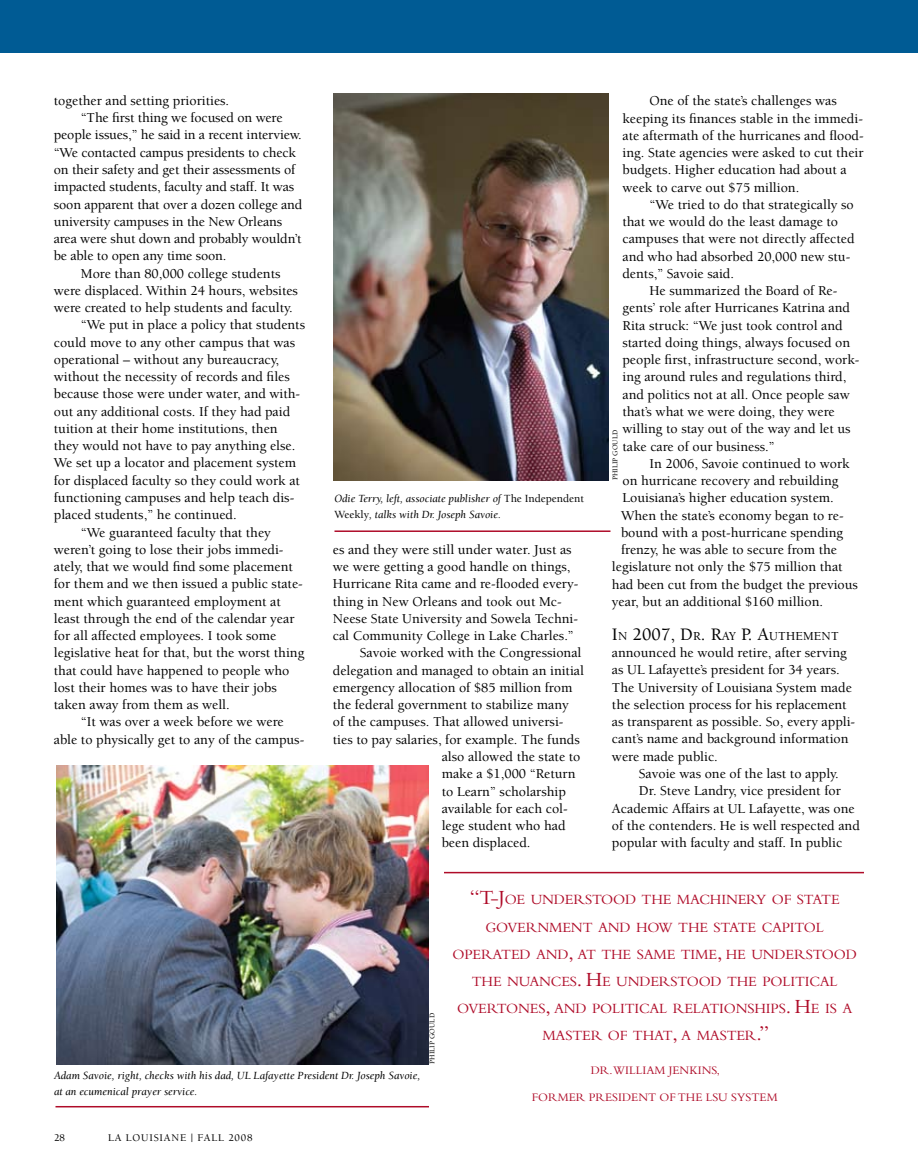
<style>
.page{position:relative;width:918px;height:1175px;background:#fff}
.page>*{position:absolute;margin:0;border:0;box-sizing:border-box;transform-origin:0 0}
.t1{font:500 18px "Berkeley";color:#000}
.t2{font:14.7px/27px "Bembo";letter-spacing:-.015em;color:#af0c29;text-align:center}
.t3{font:500 13.95px/17.2px "Berkeley";color:#000}
.t4{font:12px "Bembo";color:#af0c29}
.t5{font:italic 11.25px/15.8px "Berkeley";color:#000}
.t6{font:500 10.5px "Berkeley";letter-spacing:.08em;color:#000}
.t7{font:500 7.5px "Berkeley";color:#000}
.s1{font-weight:500;font-style:normal}
.s2{font-size:12.6px}
.s3{font-size:21px}
</style>
<div class="page">
<div style="left:0;top:0;width:918px;height:53px;background:#005b94"></div>
<hr style="left:56px;top:1106px;width:373px;height:1px;background:#af0c29">
<hr style="left:444px;top:872px;width:420px;height:1px;background:#af0c29">
<hr style="left:334px;top:530px;width:276px;height:2px;background:#af0c29">
<img style="left:334px;top:93px;width:275px;height:387px">
<img style="left:56px;top:765px;width:372px;height:299px">
<p class="t3" style="left:54px;top:92px;width:177px">together and setting priorities.</p>
<p class="t3" style="left:81px;top:109px;width:203px">“The first thing we focused on were</p>
<p class="t3" style="left:54px;top:127px;width:249px">people issues,” he said in a recent interview.</p>
<p class="t3" style="left:54px;top:144px;width:244px">“We contacted campus presidents to check</p>
<p class="t3" style="left:54px;top:161px;width:243px">on their safety and get their assessments of</p>
<p class="t3" style="left:54px;top:178px;width:242px">impacted students, faculty and staff. It was</p>
<p class="t3" style="left:54px;top:196px;width:250px">soon apparent that over a dozen college and</p>
<p class="t3" style="left:54px;top:213px;width:230px">university campuses in the New Orleans</p>
<p class="t3" style="left:54px;top:230px;width:249px">area were shut down and probably wouldn’t</p>
<p class="t3" style="left:54px;top:247px;width:174px">be able to open any time soon.</p>
<p class="t3" style="left:81px;top:265px;width:201px">More than 80,000 college students</p>
<p class="t3" style="left:54px;top:282px;width:246px">were displaced. Within 24 hours, websites</p>
<p class="t3" style="left:54px;top:299px;width:240px">were created to help students and faculty.</p>
<p class="t3" style="left:81px;top:317px;width:226px">“We put in place a policy that students</p>
<p class="t3" style="left:54px;top:334px;width:243px">could move to any other campus that was</p>
<p class="t3" style="left:54px;top:351px;width:227px">operational – without any bureaucracy,</p>
<p class="t3" style="left:54px;top:368px;width:238px">without the necessity of records and files</p>
<p class="t3" style="left:54px;top:386px;width:248px">because those were under water, and with-</p>
<p class="t3" style="left:54px;top:403px;width:238px">out any additional costs. If they had paid</p>
<p class="t3" style="left:54px;top:420px;width:225px">tuition at their home institutions, then</p>
<p class="t3" style="left:54px;top:437px;width:243px">they would not have to pay anything else.</p>
<p class="t3" style="left:54px;top:455px;width:244px">We set up a locator and placement system</p>
<p class="t3" style="left:54px;top:472px;width:248px">for displaced faculty so they could work at</p>
<p class="t3" style="left:54px;top:489px;width:242px">functioning campuses and help teach dis-</p>
<p class="t3" style="left:54px;top:506px;width:184px">placed students,” he continued.</p>
<p class="t3" style="left:81px;top:524px;width:192px">“We guaranteed faculty that they</p>
<p class="t3" style="left:54px;top:541px;width:231px">weren’t going to lose their jobs immedi-</p>
<p class="t3" style="left:54px;top:558px;width:240px">ately, that we would find some placement</p>
<p class="t3" style="left:54px;top:575px;width:251px">for them and we then issued a public state-</p>
<p class="t3" style="left:54px;top:593px;width:229px">ment which guaranteed employment at</p>
<p class="t3" style="left:54px;top:610px;width:242px">least through the end of the calendar year</p>
<p class="t3" style="left:54px;top:627px;width:224px">for all affected employees. I took some</p>
<p class="t3" style="left:54px;top:644px;width:252px">legislative heat for that, but the worst thing</p>
<p class="t3" style="left:54px;top:662px;width:237px">that could have happened to people who</p>
<p class="t3" style="left:54px;top:679px;width:224px">lost their homes was to have their jobs</p>
<p class="t3" style="left:54px;top:696px;width:177px">taken away from them as well.</p>
<p class="t3" style="left:81px;top:713px;width:204px">“It was over a week before we were</p>
<p class="t3" style="left:54px;top:731px;width:252px">able to physically get to any of the campus-</p>
<p class="t5" style="left:334px;top:491px;width:251px">Odie Terry, left, associate publisher of <span class="s1">The Independent<br>Weekly</span>, talks with Dr. Joseph Savoie.</p>
<p class="t3" style="left:333px;top:541px;width:240px">es and they were still under water. Just as</p>
<p class="t3" style="left:333px;top:558px;width:239px">we were getting a good handle on things,</p>
<p class="t3" style="left:333px;top:575px;width:247px">Hurricane Rita came and re-flooded every-</p>
<p class="t3" style="left:333px;top:593px;width:230px">thing in New Orleans and took out Mc-</p>
<p class="t3" style="left:333px;top:610px;width:247px">Neese State University and Sowela Techni-</p>
<p class="t3" style="left:333px;top:627px;width:243px">cal Community College in Lake Charles.”</p>
<p class="t3" style="left:360px;top:644px;width:223px">Savoie worked with the Congressional</p>
<p class="t3" style="left:333px;top:662px;width:253px">delegation and managed to obtain an initial</p>
<p class="t3" style="left:333px;top:679px;width:241px">emergency allocation of $85 million from</p>
<p class="t3" style="left:333px;top:696px;width:238px">the federal government to stabilize many</p>
<p class="t3" style="left:333px;top:713px;width:232px">of the campuses. That allowed universi-</p>
<p class="t3" style="left:333px;top:731px;width:248px">ties to pay salaries, for example. The funds</p>
<p class="t3" style="left:442px;top:748px;width:140px">also allowed the state to</p>
<p class="t3" style="left:442px;top:765px;width:135px">make a $1,000 “Return</p>
<p class="t3" style="left:442px;top:782px;width:126px">to Learn” scholarship</p>
<p class="t3" style="left:442px;top:800px;width:128px">available for each col-</p>
<p class="t3" style="left:442px;top:817px;width:125px">lege student who had</p>
<p class="t3" style="left:442px;top:834px;width:90px">been displaced.</p>
<p class="t3" style="left:623px;top:93px;width:243px;text-indent:27px">One of the state’s challenges was keeping its finances stable in the immedi&shy;ate aftermath of the hurricanes and flood&shy;ing. State agencies were asked to cut their budgets. Higher education had about a week to carve out $75 million.</p>
<p class="t3" style="left:623px;top:196px;width:233px;text-indent:27px">“We tried to do that strategically so that we would do the least damage to campuses that were not directly affected and who had absorbed 20,000 new stu&shy;dents,” Savoie said.</p>
<p class="t3" style="left:623px;top:282px;width:239px;text-indent:27px">He summarized the Board of Re&shy;gents’ role after Hurricanes Katrina and Rita struck: “We just took control and started doing things, always focused on people first, infrastructure second, work&shy;ing around rules and regulations third, and politics not at all. Once people saw that’s what we were doing, they were willing to stay out of the way and let us take care of our business.”</p>
<p class="t3" style="left:650px;top:455px;width:202px">In 2006, Savoie continued to work</p>
<p class="t3" style="left:623px;top:472px;width:217px">on hurricane recovery and rebuilding</p>
<p class="t3" style="left:623px;top:489px;width:213px">Louisiana’s higher education system.</p>
<p class="t3" style="left:621px;top:507px;width:224px">When the state’s economy began to re-</p>
<p class="t3" style="left:621px;top:524px;width:224px">bound with a post-hurricane spending</p>
<p class="t3" style="left:621px;top:541px;width:218px">frenzy, he was able to secure from the</p>
<p class="t3" style="left:612px;top:558px;width:232px">legislature not only the $75 million that</p>
<p class="t3" style="left:612px;top:576px;width:248px">had been cut from the budget the previous</p>
<p class="t3" style="left:612px;top:593px;width:213px">year, but an additional $160 million.</p>
<p class="t1" style="left:612px;top:624px;width:228px">I<span class="s2">N</span> 2007, D<span class="s2">R</span>. R<span class="s2">AY</span> P. A<span class="s2">UTHEMENT</span></p>
<p class="t3" style="left:612px;top:644px;width:245px">announced he would retire, after serving as UL Lafayette’s president for 34 years.<br>The University of Louisiana System made the selection process for his replacement as transparent as possible. So, every appli&shy;cant’s name and background information were made public.</p>
<p class="t3" style="left:639px;top:765px;width:201px">Savoie was one of the last to apply.</p>
<p class="t3" style="left:639px;top:782px;width:203px">Dr. Steve Landry, vice president for</p>
<p class="t3" style="left:612px;top:799px;width:244px">Academic Affairs at UL Lafayette, was one</p>
<p class="t3" style="left:612px;top:817px;width:249px">of the contenders. He is well respected and</p>
<p class="t3" style="left:612px;top:834px;width:232px">popular with faculty and staff. In public</p>
<p class="t7" style="left:611px;top:480px;width:51px;rotate:-90deg">Philip Gould</p>
<p class="t5" style="left:54px;top:1067px;width:368px">Adam Savoie, right, checks with his dad, UL Lafayette President Dr. Joseph Savoie, at an ecumenical prayer service.</p>
<p class="t7" style="left:428px;top:1063px;width:51px;rotate:-90deg">Philip Gould</p>
<p class="t6" style="left:54px;top:1131px;width:13px">28</p>
<p class="t6" style="left:108px;top:1131px;width:146px">LA LOUISIANE | FALL 2008</p>
<p class="t2" style="left:453px;top:886px;width:406px"><span class="s3">“T-J</span>OE UNDERSTOOD THE MACHINERY OF STATE GOVERNMENT AND HOW THE STATE CAPITOL OPERATED AND<span class="s3">,</span> AT THE SAME TIME<span class="s3">,</span> HE UNDERSTOOD THE NUANCES<span class="s3">. H</span>E UNDERSTOOD THE POLITICAL OVERTONES<span class="s3">,</span> AND POLITICAL RELATIONSHIPS<span class="s3">. H</span>E IS A MASTER OF THAT<span class="s3">,</span> A MASTER<span class="s3">.”</span></p>
<p class="t4" style="left:591px;top:1063px;width:131px">DR.WILLIAM JENKINS,</p>
<p class="t4" style="left:532px;top:1090px;width:247px">FORMER PRESIDENT OF THE LSU SYSTEM</p>
</div>
